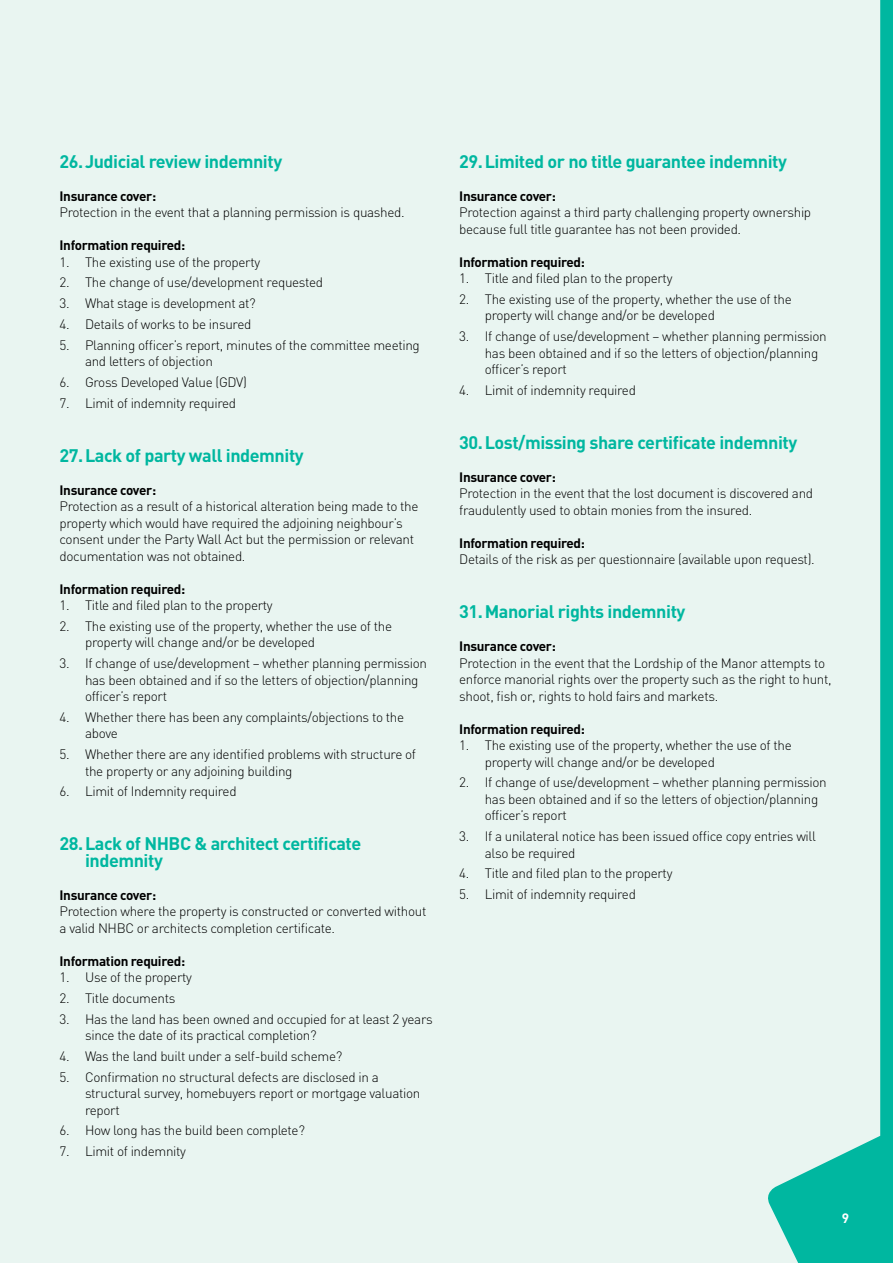
<style>
.page{position:relative;width:893px;height:1263px;background:#e9f5f1}
.page>*{position:absolute;margin:0;border:0;box-sizing:border-box;transform-origin:0 0}
.t1{font:700 18px/16.5px "DIN";letter-spacing:-.025em;color:#00b7a0}
.t2{font:300 13.5px/16.5px "DIN";letter-spacing:-.025em;color:#000}
.t3{font:700 13.5px "DIN";letter-spacing:-.025em;color:#000}
.t4{font:700 13.5px "DIN";color:#fff}
</style>
<div class="page">
<svg style="left:768px;top:0;width:125px;height:1263px"></svg>
<h1 class="t1" style="left:60px;top:152px;width:224px">26.Judicial review indemnity</h1>
<p class="t3" style="left:60px;top:187px;width:98px">Insurance cover:</p>
<p class="t2" style="left:60px;top:204px;width:347px">Protection in the event that a planning permission is quashed.</p>
<p class="t3" style="left:60px;top:236px;width:127px">Information required:</p>
<p class="t2" style="left:60px;top:253px;width:202px">1. The existing use of the property</p>
<p class="t2" style="left:60px;top:274px;width:265px">2. The change of use/development requested</p>
<p class="t2" style="left:60px;top:295px;width:198px">3. What stage is development at?</p>
<p class="t2" style="left:60px;top:315px;width:193px">4. Details of works to be insured</p>
<p class="t2" style="left:85px;top:336px;width:336px;text-indent:-26px">5. Planning officer’s report, minutes of the committee meeting and letters of objection</p>
<p class="t2" style="left:60px;top:373px;width:189px">6. Gross Developed Value (GDV)</p>
<p class="t2" style="left:60px;top:394px;width:178px">7. Limit of indemnity required</p>
<h1 class="t1" style="left:60px;top:446px;width:246px">27.Lack of party wall indemnity</h1>
<p class="t3" style="left:60px;top:481px;width:98px">Insurance cover:</p>
<p class="t2" style="left:60px;top:497px;width:361px">Protection as a result of a historical alteration being made to the property which would have required the adjoining neighbour’s consent under the Party Wall Act but the permission or relevant documentation was not obtained.</p>
<p class="t3" style="left:60px;top:580px;width:127px">Information required:</p>
<p class="t2" style="left:60px;top:596px;width:215px">1. Title and filed plan to the property</p>
<p class="t2" style="left:85px;top:617px;width:309px;text-indent:-26px">2. The existing use of the property, whether the use of the property will change and/or be developed</p>
<p class="t2" style="left:85px;top:654px;width:344px;text-indent:-26px">3. If change of use/development – whether planning permission has been obtained and if so the letters of objection/planning officer’s report</p>
<p class="t2" style="left:85px;top:708px;width:321px;text-indent:-26px">4. Whether there has been any complaints/objections to the above</p>
<p class="t2" style="left:85px;top:745px;width:332px;text-indent:-26px">5. Whether there are any identified problems with structure of the property or any adjoining building</p>
<p class="t2" style="left:60px;top:783px;width:179px">6. Limit of Indemnity required</p>
<h1 class="t1" style="left:85px;top:835px;width:278px;text-indent:-26px">28.Lack of NHBC &amp; architect certificate indemnity</h1>
<p class="t3" style="left:60px;top:886px;width:98px">Insurance cover:</p>
<p class="t2" style="left:60px;top:902px;width:368px">Protection where the property is constructed or converted without a valid NHBC or architects completion certificate.</p>
<p class="t3" style="left:60px;top:952px;width:127px">Information required:</p>
<p class="t2" style="left:60px;top:968px;width:134px">1. Use of the property</p>
<p class="t2" style="left:60px;top:989px;width:117px">2. Title documents</p>
<p class="t2" style="left:85px;top:1010px;width:349px;text-indent:-26px">3. Has the land has been owned and occupied for at least 2 years since the date of its practical completion?</p>
<p class="t2" style="left:60px;top:1047px;width:284px">4. Was the land built under a self-build scheme?</p>
<p class="t2" style="left:85px;top:1068px;width:337px;text-indent:-26px">5. Confirmation no structural defects are disclosed in a structural survey, homebuyers report or mortgage valuation report</p>
<p class="t2" style="left:60px;top:1122px;width:247px">6. How long has the build been complete?</p>
<p class="t2" style="left:60px;top:1142px;width:128px">7. Limit of indemnity</p>
<h1 class="t1" style="left:459px;top:152px;width:329px">29.Limited or no title guarantee indemnity</h1>
<p class="t3" style="left:459px;top:187px;width:98px">Insurance cover:</p>
<p class="t2" style="left:459px;top:204px;width:353px">Protection against a third party challenging property ownership because full title guarantee has not been provided.</p>
<p class="t3" style="left:459px;top:253px;width:127px">Information required:</p>
<p class="t2" style="left:459px;top:270px;width:215px">1. Title and filed plan to the property</p>
<p class="t2" style="left:485px;top:290px;width:309px;text-indent:-26px">2. The existing use of the property, whether the use of the property will change and/or be developed</p>
<p class="t2" style="left:485px;top:328px;width:344px;text-indent:-26px">3. If change of use/development – whether planning permission has been obtained and if so the letters of objection/planning officer’s report</p>
<p class="t2" style="left:459px;top:381px;width:178px">4. Limit of indemnity required</p>
<h1 class="t1" style="left:459px;top:433px;width:340px">30.Lost/missing share certificate indemnity</h1>
<p class="t3" style="left:459px;top:468px;width:98px">Insurance cover:</p>
<p class="t2" style="left:459px;top:485px;width:355px">Protection in the event that the lost document is discovered and fraudulently used to obtain monies from the insured.</p>
<p class="t3" style="left:459px;top:534px;width:127px">Information required:</p>
<p class="t2" style="left:459px;top:551px;width:357px">Details of the risk as per questionnaire (available upon request).</p>
<h1 class="t1" style="left:459px;top:603px;width:228px">31.Manorial rights indemnity</h1>
<p class="t3" style="left:459px;top:637px;width:98px">Insurance cover:</p>
<p class="t2" style="left:459px;top:654px;width:374px">Protection in the event that the Lordship of the Manor attempts to enforce manorial rights over the property such as the right to hunt, shoot, fish or, rights to hold fairs and markets.</p>
<p class="t3" style="left:459px;top:720px;width:127px">Information required:</p>
<p class="t2" style="left:485px;top:736px;width:309px;text-indent:-26px">1. The existing use of the property, whether the use of the property will change and/or be developed</p>
<p class="t2" style="left:485px;top:774px;width:344px;text-indent:-26px">2. If change of use/development – whether planning permission has been obtained and if so the letters of objection/planning officer’s report</p>
<p class="t2" style="left:485px;top:827px;width:333px;text-indent:-26px">3. If a unilateral notice has been issued office copy entries will also be required</p>
<p class="t2" style="left:459px;top:865px;width:215px">4. Title and filed plan to the property</p>
<p class="t2" style="left:459px;top:885px;width:178px">5. Limit of indemnity required</p>
<p class="t4" style="left:842px;top:1209px;width:9px">9</p>
</div>
